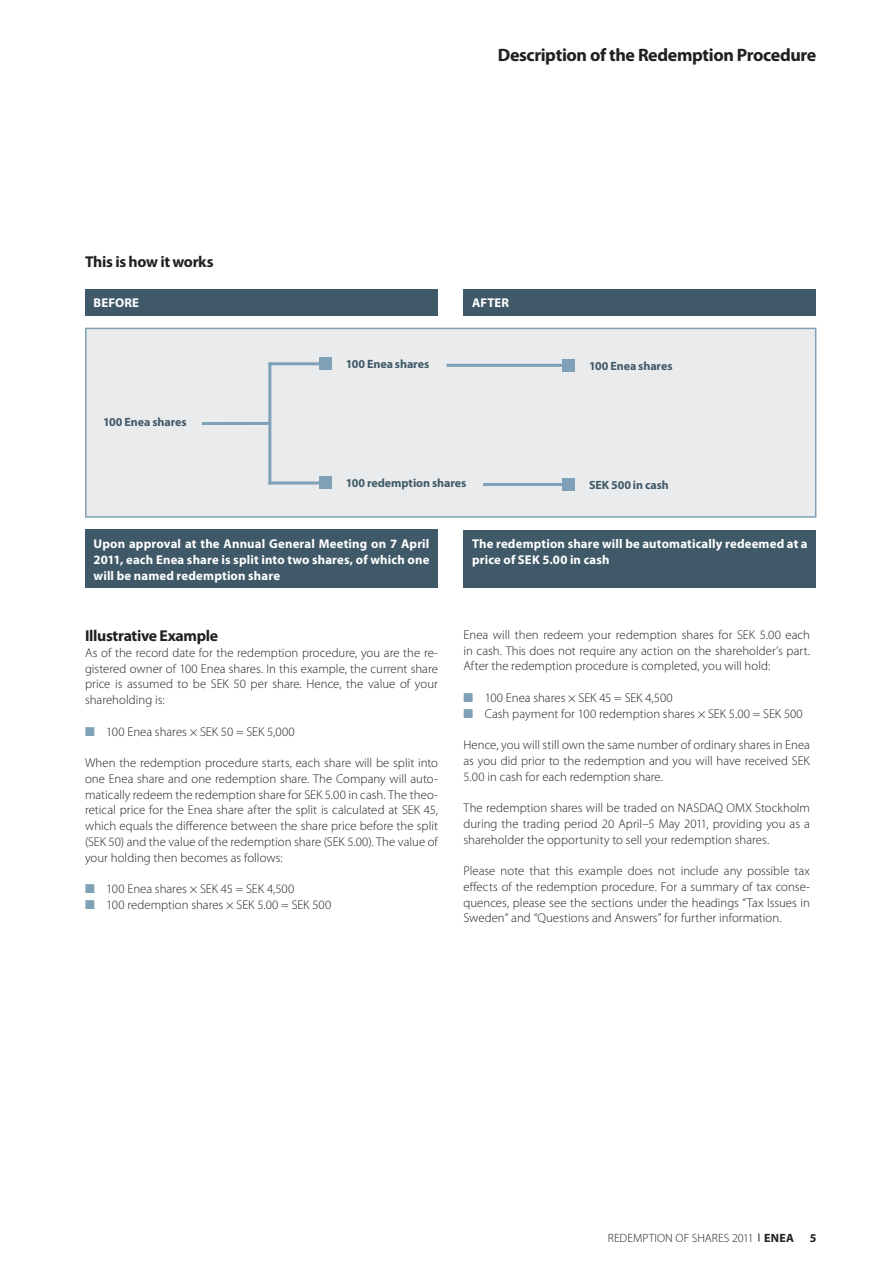
<style>
.page{position:relative;width:893px;height:1263px;background:#fff}
.page>*{position:absolute;margin:0;border:0;box-sizing:border-box;transform-origin:0 0}
.t1{font:700 18px "Myriad Pro";letter-spacing:-.02em;color:#231f20}
.t2{font:700 15.75px "Myriad Pro";letter-spacing:-.02em;color:#231f20}
.t3{font:300 12.75px/15.8px "Myriad Pro";color:#231f20;text-align:justify}
.t4{font:700 12.75px/15.8px "Myriad Pro";letter-spacing:.01em;color:#fff;text-align:justify}
.t5{font:700 12px "Myriad Pro";letter-spacing:-.005em;color:#405968}
.t6{font:300 12px "Myriad Pro";letter-spacing:.005em;color:#231f20}
.t7{font:700 12px "Myriad Pro";color:#231f20}
.s1{color:#7ea1b7}
.s2{font-weight:700}
</style>
<div class="page">
<div style="left:85px;top:289px;width:353px;height:26px;background:#405968"></div>
<div style="left:463px;top:289px;width:353px;height:26px;background:#405968"></div>
<div style="left:85px;top:530px;width:353px;height:58px;background:#405968"></div>
<div style="left:463px;top:530px;width:353px;height:58px;background:#405968"></div>
<div style="left:86px;top:328px;width:730px;height:189px;background:#eaebec"></div>
<div style="left:85px;top:328px;width:731px;height:190px;border:2px solid #7ea1b7"></div>
<hr style="left:446px;top:364px;width:123px;height:3px;background:#7ea1b7">
<div style="left:563px;top:359px;width:12px;height:12px;background:#7ea1b7"></div>
<hr style="left:483px;top:483px;width:86px;height:3px;background:#7ea1b7">
<div style="left:563px;top:478px;width:12px;height:12px;background:#7ea1b7"></div>
<hr style="left:268px;top:362px;width:57px;height:3px;background:#7ea1b7">
<div style="left:319px;top:358px;width:12px;height:12px;background:#7ea1b7"></div>
<hr style="left:268px;top:481px;width:57px;height:3px;background:#7ea1b7">
<div style="left:319px;top:477px;width:12px;height:12px;background:#7ea1b7"></div>
<hr style="left:268px;top:362px;width:3px;height:122px;background:#7ea1b7">
<hr style="left:202px;top:422px;width:68px;height:3px;background:#7ea1b7">
<h1 class="t1" style="left:498px;top:48px;width:320px">Description of the Redemption Procedure</h1>
<p class="t2" style="left:85px;top:255px;width:130px">This is how it works</p>
<p class="t4" style="left:94px;top:296px;width:47px">BEFORE</p>
<p class="t4" style="left:472px;top:296px;width:39px">AFTER</p>
<p class="t5" style="left:103px;top:418px;width:85px">100 Enea shares</p>
<p class="t5" style="left:346px;top:360px;width:85px">100 Enea shares</p>
<p class="t5" style="left:346px;top:479px;width:122px">100 redemption shares</p>
<p class="t5" style="left:589px;top:361px;width:85px">100 Enea shares</p>
<p class="t5" style="left:589px;top:480px;width:81px">SEK 500 in cash</p>
<p class="t4" style="left:94px;top:537px;width:337px">Upon approval at the Annual General Meeting on 7 April 2011, each Enea share is split into two shares, of which one will be named redemption share</p>
<p class="t4" style="left:472px;top:537px;width:337px">The redemption share will be automatically redeemed at a price of SEK 5.00 in cash</p>
<p class="t2" style="left:85px;top:630px;width:135px">Illustrative Example</p>
<p class="t3" style="left:85px;top:646px;width:354px">As of the record date for the redemption procedure, you are the re&shy;gistered owner of 100 Enea shares. In this example, the current share price is assumed to be SEK 50 per share. Hence, the value of your shareholding is:</p>
<p class="t3" style="left:85px;top:725px;width:211px"><span class="s1">■</span> 100 Enea shares × SEK 50 = SEK 5,000</p>
<p class="t3" style="left:85px;top:756px;width:354px">When the redemption procedure starts, each share will be split into one Enea share and one redemption share. The Company will auto&shy;matically redeem the redemption share for SEK 5.00 in cash. The theo&shy;retical price for the Enea share after the split is calculated at SEK 45, which equals the difference between the share price before the split (SEK 50) and the value of the redemption share (SEK 5.00). The value of your holding then becomes as follows:</p>
<p class="t3" style="left:85px;top:882px;width:211px"><span class="s1">■</span> 100 Enea shares × SEK 45 = SEK 4,500</p>
<p class="t3" style="left:85px;top:898px;width:248px"><span class="s1">■</span> 100 redemption shares × SEK 5.00 = SEK 500</p>
<p class="t3" style="left:463px;top:628px;width:348px">Enea will then redeem your redemption shares for SEK 5.00 each in cash. This does not require any action on the shareholder’s part.<br>After the redemption procedure is completed, you will hold:</p>
<p class="t3" style="left:463px;top:691px;width:211px"><span class="s1">■</span> 100 Enea shares × SEK 45 = SEK 4,500</p>
<p class="t3" style="left:463px;top:707px;width:341px"><span class="s1">■</span> Cash payment for 100 redemption shares × SEK 5.00 = SEK 500</p>
<p class="t3" style="left:463px;top:738px;width:348px">Hence, you will still own the same number of ordinary shares in Enea as you did prior to the redemption and you will have received SEK 5.00 in cash for each redemption share.</p>
<p class="t3" style="left:463px;top:801px;width:348px">The redemption shares will be traded on NASDAQ OMX Stockholm during the trading period 20 April–5 May 2011, providing you as a shareholder the opportunity to sell your redemption shares.</p>
<p class="t3" style="left:463px;top:864px;width:348px">Please note that this example does not include any possible tax effects of the redemption procedure. For a summary of tax conse&shy;quences, please see the sections under the headings “Tax Issues in Sweden” and “Questions and Answers” for further information.</p>
<p class="t6" style="left:608px;top:1232px;width:188px">REDEMPTION OF SHARES 2011 <span class="s2">ENEA</span></p>
<p class="t7" style="left:810px;top:1233px;width:8px">5</p>
</div>
